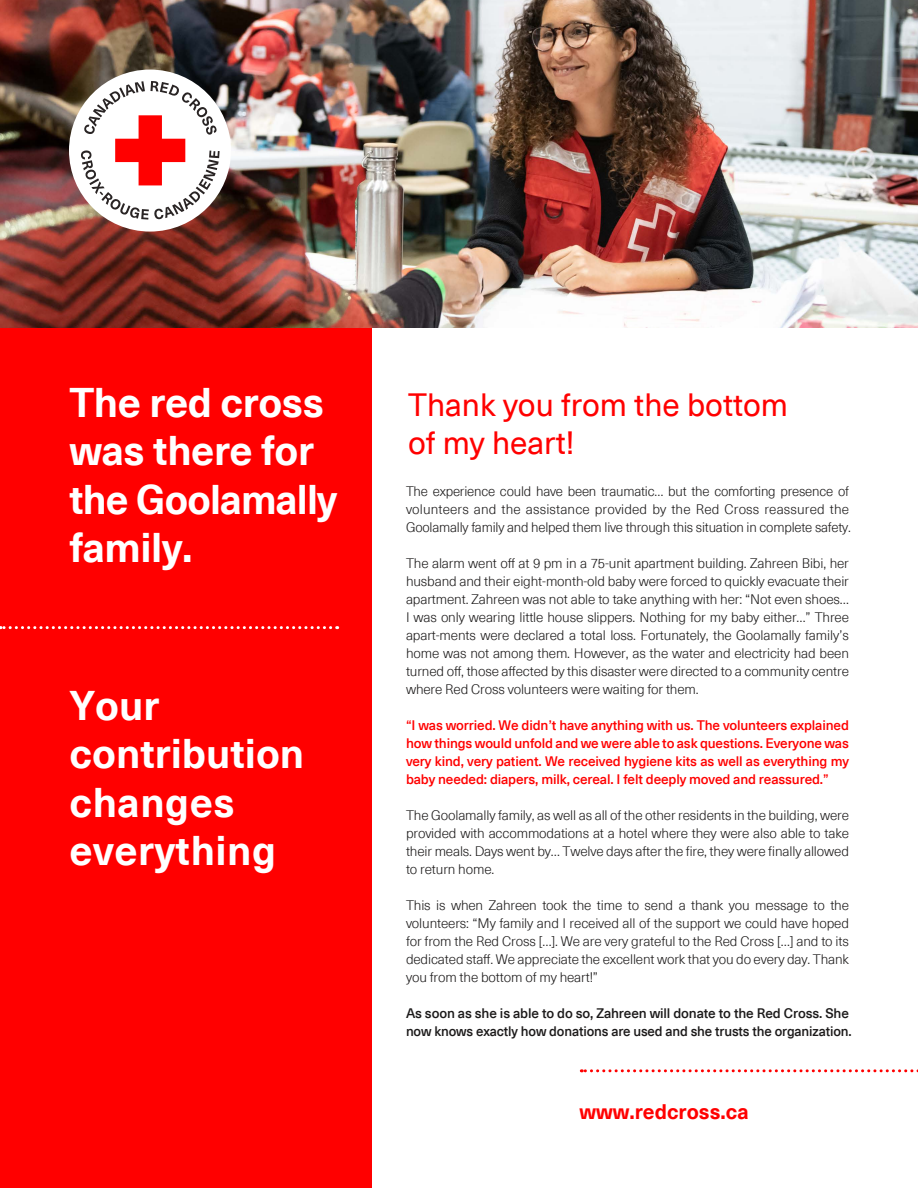
<style>
.page{position:relative;width:918px;height:1188px;background:#fff}
.page>*{position:absolute;margin:0;border:0;box-sizing:border-box;transform-origin:0 0}
.t1{font:700 40.5px/48.6px "Neue Haas Unica Pro";letter-spacing:-.01em;color:#fff}
.t2{font:700 40.5px/48.6px "Neue Haas Unica Pro";letter-spacing:.015em;color:#fff}
.t3{font:31.5px/37.8px "Neue Haas Unica Pro";color:#f00}
.t4{font:700 20.55px "Neue Haas Unica Pro";color:#f00}
.t5{font:300 13.5px/18px "Neue Haas Unica Pro";letter-spacing:-.01em;color:#1c1a1a;text-align:justify}
.t6{font:500 13.5px/18px "Neue Haas Unica Pro";letter-spacing:-.01em;color:#f00;text-align:justify}
.t7{font:500 13.5px/18px "Neue Haas Unica Pro";letter-spacing:-.01em;color:#1c1a1a}
</style>
<div class="page">
<div style="left:0;top:0;width:372px;height:1188px;background:#f00"></div>
<img style="left:0;top:0;width:918px;height:327px">
<svg style="left:0;top:626px;width:331px;height:3px"></svg>
<svg style="left:581px;top:1069px;width:337px;height:3px"></svg>
<div style="left:69px;top:70px;width:162px;height:162px;background:#fff;border-radius:50%"></div>
<svg style="left:81px;top:81px;width:139px;height:139px"></svg>
<h1 class="t1" style="left:69px;top:378px;width:269px">The red cross was there for the Goolamally family.</h1>
<h1 class="t2" style="left:69px;top:681px;width:236px">Your contribution changes everything</h1>
<h2 class="t3" style="left:408px;top:387px;width:382px">Thank you from the bottom of my heart!</h2>
<p class="t5" style="left:406px;top:483px;width:446px;text-align:left">The experience could have been traumatic… but the comforting presence of volunteers and the assistance provided by the Red Cross reassured the<br>Goolamally family and helped them live through this situation in complete safety.</p>
<p class="t5" style="left:406px;top:555px;width:445px">The alarm went off at 9 pm in a 75-unit apartment building. Zahreen Bibi, her husband and their eight-month-old baby were forced to quickly evacuate their apartment. Zahreen was not able to take anything with her: “Not even shoes… I was only wearing little house slippers. Nothing for my baby either…” Three apart-ments were declared a total loss. Fortunately, the Goolamally family’s home was not among them. However, as the water and electricity had been turned off, those affected by this disaster were directed to a community centre where Red Cross volunteers were waiting for them.</p>
<p class="t6" style="left:406px;top:717px;width:445px">“I was worried. We didn’t have anything with us. The volunteers explained how things would unfold and we were able to ask questions. Everyone was very kind, very patient. We received hygiene kits as well as everything my baby needed: diapers, milk, cereal. I felt deeply moved and reassured.”</p>
<p class="t5" style="left:406px;top:807px;width:444px">The Goolamally family, as well as all of the other residents in the building, were provided with accommodations at a hotel where they were also able to take their meals. Days went by… Twelve days after the fire, they were finally allowed to return home.</p>
<p class="t5" style="left:406px;top:897px;width:445px">This is when Zahreen took the time to send a thank you message to the volunteers: “My family and I received all of the support we could have hoped for from the Red Cross […]. We are very grateful to the Red Cross […] and to its dedicated staff. We appreciate the excellent work that you do every day. Thank you from the bottom of my heart!”</p>
<p class="t7" style="left:406px;top:1005px;width:447px">As soon as she is able to do so, Zahreen will donate to the Red Cross. She now knows exactly how donations are used and she trusts the organization.</p>
<h3 class="t4" style="left:579px;top:1099px;width:171px">www.redcross.ca</h3>
</div>
